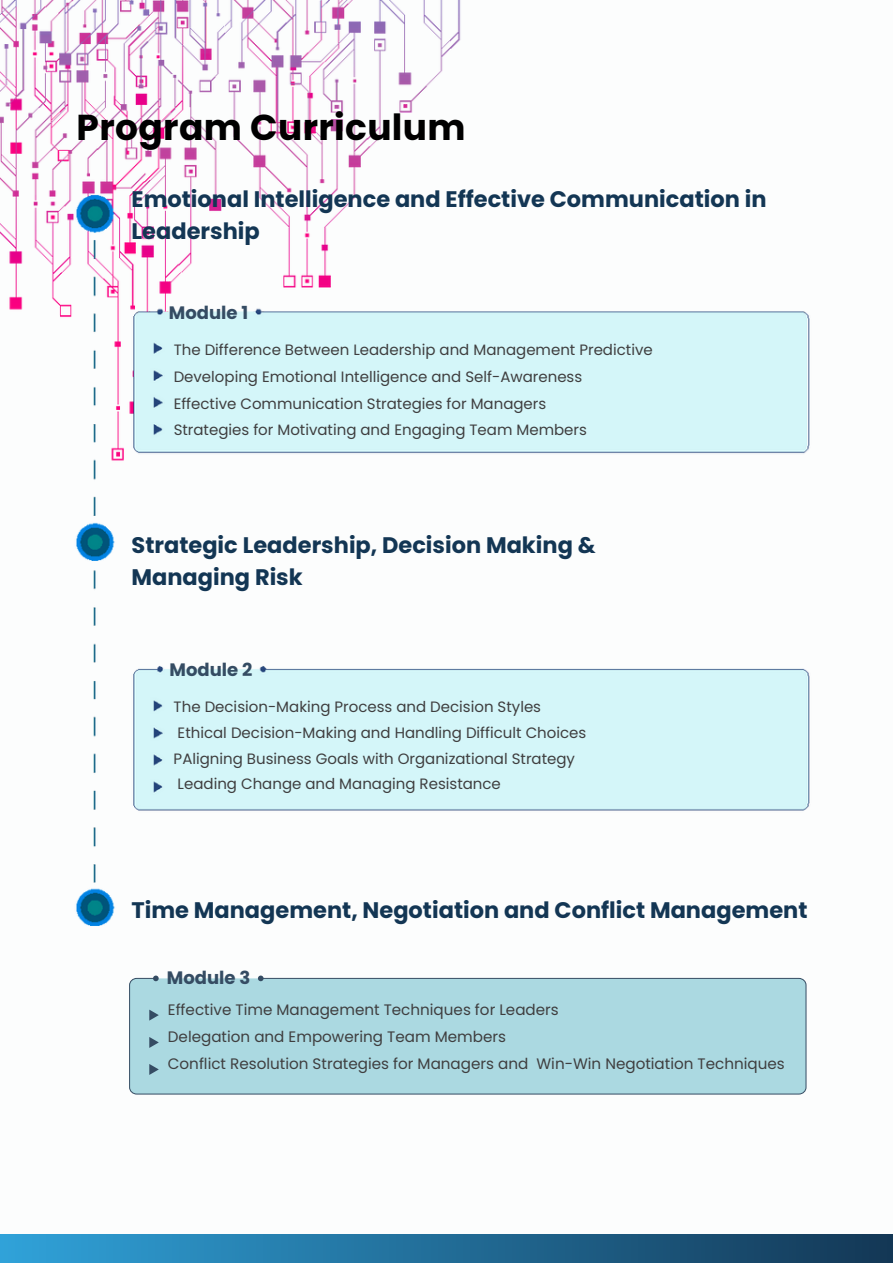
<style>
.page{position:relative;width:893px;height:1264px;background:#fff}
.page>*{position:absolute;margin:0;border:0;box-sizing:border-box;transform-origin:0 0}
.t1{font:700 36px "Poppins";letter-spacing:.01em;color:#000}
.t2{font:700 22.5px/31.5px "Poppins";color:#133654}
.t3{font:700 18px "Poppins";color:#354c63}
.t4{font:15.15px "Poppins";color:#3f3e3f}
.t5{font:15px/27px "Poppins";color:#3f3e3f}
</style>
<div class="page">
<div style="left:0;top:1234px;width:892px;height:28px;background:linear-gradient(to right,#30a2d9,#133755)"></div>
<div style="left:130px;top:978px;width:676px;height:116px;background:#abd9e1;border-radius:7px"></div>
<div style="left:129px;top:978px;width:677px;height:116px;border:1px solid #354c63;border-radius:7px"></div>
<svg style="left:258px;top:975px;width:5px;height:6px"></svg>
<svg style="left:153px;top:975px;width:6px;height:6px"></svg>
<svg style="left:149px;top:1009px;width:10px;height:11px"></svg>
<svg style="left:149px;top:1037px;width:10px;height:10px"></svg>
<svg style="left:149px;top:1064px;width:10px;height:10px"></svg>
<img style="left:0;top:0;width:810px;height:926px">
<p class="t1" style="left:77px;top:102px;width:390px">Program Curriculum</p>
<p class="t2" style="left:131px;top:184px;width:636px">Emotional Intelligence and Effective Communication in<br>Leadership</p>
<p class="t3" style="left:169px;top:300px;width:81px">Module 1</p>
<p class="t5" style="left:174px;top:336px;width:480px">The Difference Between Leadership and Management Predictive<br>Developing Emotional Intelligence and Self-Awareness</p>
<p class="t5" style="left:174px;top:390px;width:374px">Effective Communication Strategies for Managers</p>
<p class="t5" style="left:174px;top:416px;width:415px">Strategies for Motivating and Engaging Team Members</p>
<p class="t2" style="left:131px;top:529px;width:465px">Strategic Leadership, Decision Making &amp;<br>Managing Risk</p>
<p class="t3" style="left:169px;top:657px;width:84px">Module 2</p>
<p class="t5" style="left:174px;top:693px;width:369px">The Decision-Making Process and Decision Styles</p>
<p class="t5" style="left:178px;top:719px;width:410px">Ethical Decision-Making and Handling Difficult Choices</p>
<p class="t5" style="left:174px;top:744px;width:403px">PAligning Business Goals with Organizational Strategy</p>
<p class="t5" style="left:178px;top:770px;width:325px">Leading Change and Managing Resistance</p>
<p class="t2" style="left:131px;top:894px;width:677px">Time Management, Negotiation and Conflict Management</p>
<p class="t3" style="left:167px;top:964px;width:85px">Module 3</p>
<p class="t4" style="left:168px;top:998px;width:392px">Effective Time Management Techniques for Leaders</p>
<p class="t4" style="left:168px;top:1025px;width:339px">Delegation and Empowering Team Members</p>
<p class="t4" style="left:168px;top:1053px;width:618px">Conflict Resolution Strategies for Managers and Win-Win Negotiation Techniques</p>
</div>
